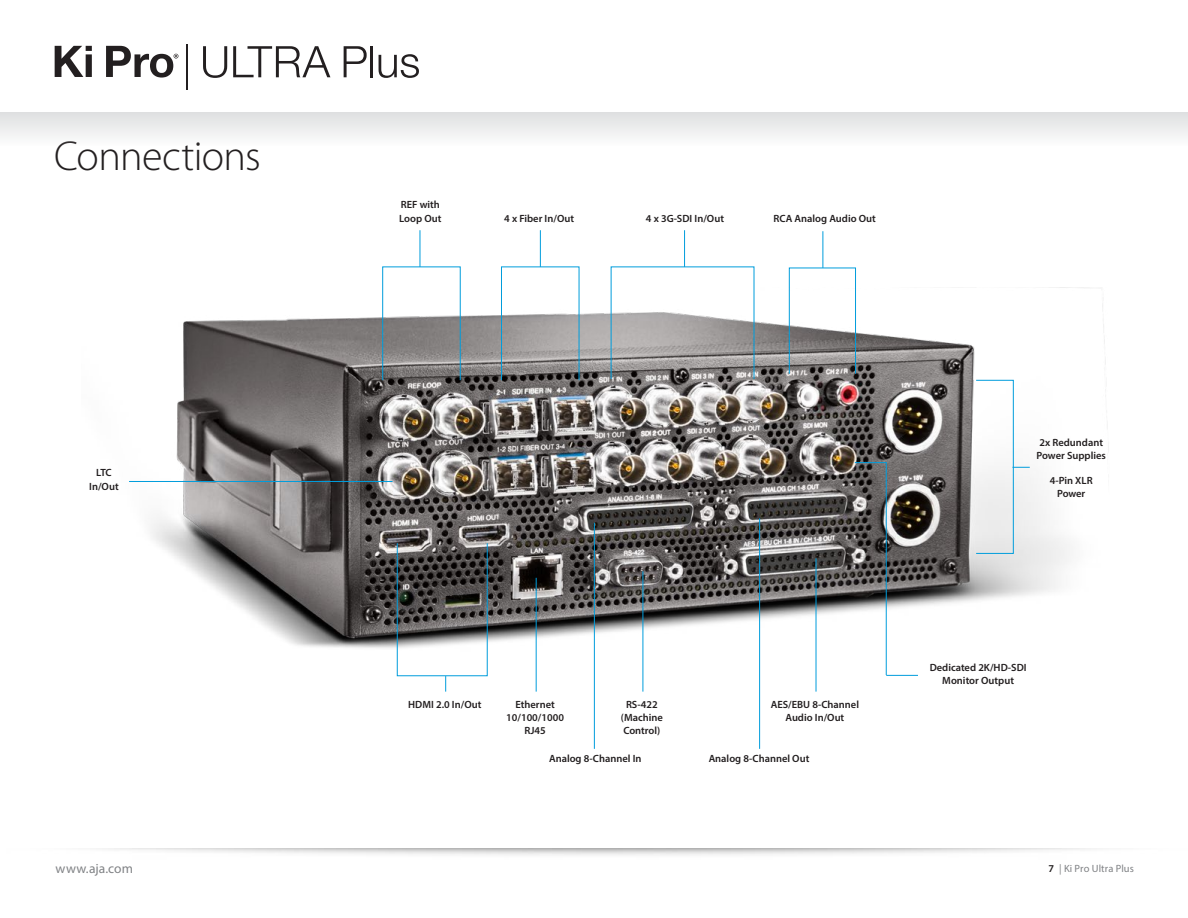
<style>
.page{position:relative;width:1188px;height:918px;background:#fff}
.page>*{position:absolute;margin:0;border:0;box-sizing:border-box;transform-origin:0 0}
.t1{font:300 42px "Myriad Pro";letter-spacing:-.015em;color:#231f20}
.t2{font:13.5px "Myriad Pro";letter-spacing:.005em;color:#808285}
.t3{font:600 10.5px/13.2px "Myriad Pro";color:#231f20;text-align:center}
.t4{font:10.5px "Myriad Pro";letter-spacing:.01em;color:#808285}
.s1{font-weight:600;color:#231f20}
</style>
<div class="page">
<svg style="left:55px;top:46px;width:37px;height:31px"></svg>
<hr style="left:187px;top:44px;width:1px;height:46px;background:#231f20">
<svg style="left:106px;top:46px;width:72px;height:32px"></svg>
<svg style="left:203px;top:46px;width:24px;height:32px"></svg>
<svg style="left:233px;top:46px;width:97px;height:31px"></svg>
<svg style="left:344px;top:46px;width:23px;height:31px"></svg>
<hr style="left:371px;top:46px;width:2px;height:31px;background:#231f20">
<svg style="left:379px;top:54px;width:40px;height:24px"></svg>
<img style="left:150px;top:287px;width:959px;height:394px">
<div style="left:0;top:112px;width:1188px;height:34px;background:linear-gradient(to bottom,#dedfe0,#fcfcfc)"></div>
<hr style="left:823px;top:231px;width:1px;height:37px;background:#009ddc">
<hr style="left:684px;top:230px;width:1px;height:37px;background:#009ddc">
<div style="left:789px;top:268px;width:67px;height:106px;border:1px solid #009ddc"></div>
<hr style="left:540px;top:230px;width:1px;height:37px;background:#009ddc">
<hr style="left:420px;top:230px;width:1px;height:37px;background:#009ddc">
<div style="left:501px;top:267px;width:78px;height:114px;border:1px solid #009ddc"></div>
<div style="left:382px;top:267px;width:79px;height:114px;border:1px solid #009ddc"></div>
<svg style="left:1014px;top:467px;width:16px;height:1px"></svg>
<hr style="left:129px;top:481px;width:264px;height:1px;background:#009ddc">
<div style="left:976px;top:380px;width:38px;height:174px;border:1px solid #009ddc"></div>
<div style="left:397px;top:543px;width:91px;height:133px;border:1px solid #009ddc"></div>
<hr style="left:643px;top:571px;width:1px;height:121px;background:#009ddc">
<hr style="left:816px;top:558px;width:1px;height:134px;background:#009ddc">
<hr style="left:855px;top:462px;width:32px;height:1px;background:#009ddc">
<hr style="left:886px;top:675px;width:32px;height:1px;background:#009ddc">
<hr style="left:886px;top:462px;width:1px;height:213px;background:#009ddc">
<hr style="left:594px;top:523px;width:1px;height:226px;background:#009ddc">
<hr style="left:759px;top:518px;width:1px;height:231px;background:#009ddc">
<svg style="left:445px;top:676px;width:1px;height:16px"></svg>
<hr style="left:536px;top:578px;width:1px;height:114px;background:#009ddc">
<h1 class="t1" style="left:54px;top:132px;width:208px">Connections</h1>
<p class="t3" style="left:89px;top:466px;width:31px">LTC<br>In/Out</p>
<p class="t3" style="left:399px;top:198px;width:44px;text-align:left">REF with<br>Loop Out</p>
<p class="t3" style="left:504px;top:212px;width:71px">4 x Fiber In/Out</p>
<p class="t3" style="left:646px;top:212px;width:80px">4 x 3G-SDI In/Out</p>
<p class="t3" style="left:774px;top:212px;width:104px">RCA Analog Audio Out</p>
<p class="t3" style="left:408px;top:697px;width:75px">HDMI 2.0 In/Out</p>
<p class="t3" style="left:621px;top:697px;width:44px">RS-422 (Machine<br>Control)</p>
<p class="t3" style="left:771px;top:697px;width:90px">AES/EBU 8-Channel<br>Audio In/Out</p>
<p class="t3" style="left:506px;top:697px;width:59px">Ethernet<br>10/100/1000<br>RJ45</p>
<p class="t3" style="left:549px;top:752px;width:94px">Analog 8-Channel In</p>
<p class="t3" style="left:709px;top:752px;width:102px">Analog 8-Channel Out</p>
<p class="t3" style="left:1037px;top:435px;width:71px;text-align:left">2x Redundant<br>Power Supplies</p>
<p class="t3" style="left:1050px;top:474px;width:44px">4-Pin XLR<br>Power</p>
<p class="t3" style="left:930px;top:661px;width:99px">Dedicated 2K/HD-SDI<br>Monitor Output</p>
<p class="t2" style="left:56px;top:860px;width:79px">www.aja.com</p>
<p class="t4" style="left:1048px;top:862px;width:87px"><span class="s1">7</span> | Ki Pro Ultra Plus</p>
</div>
